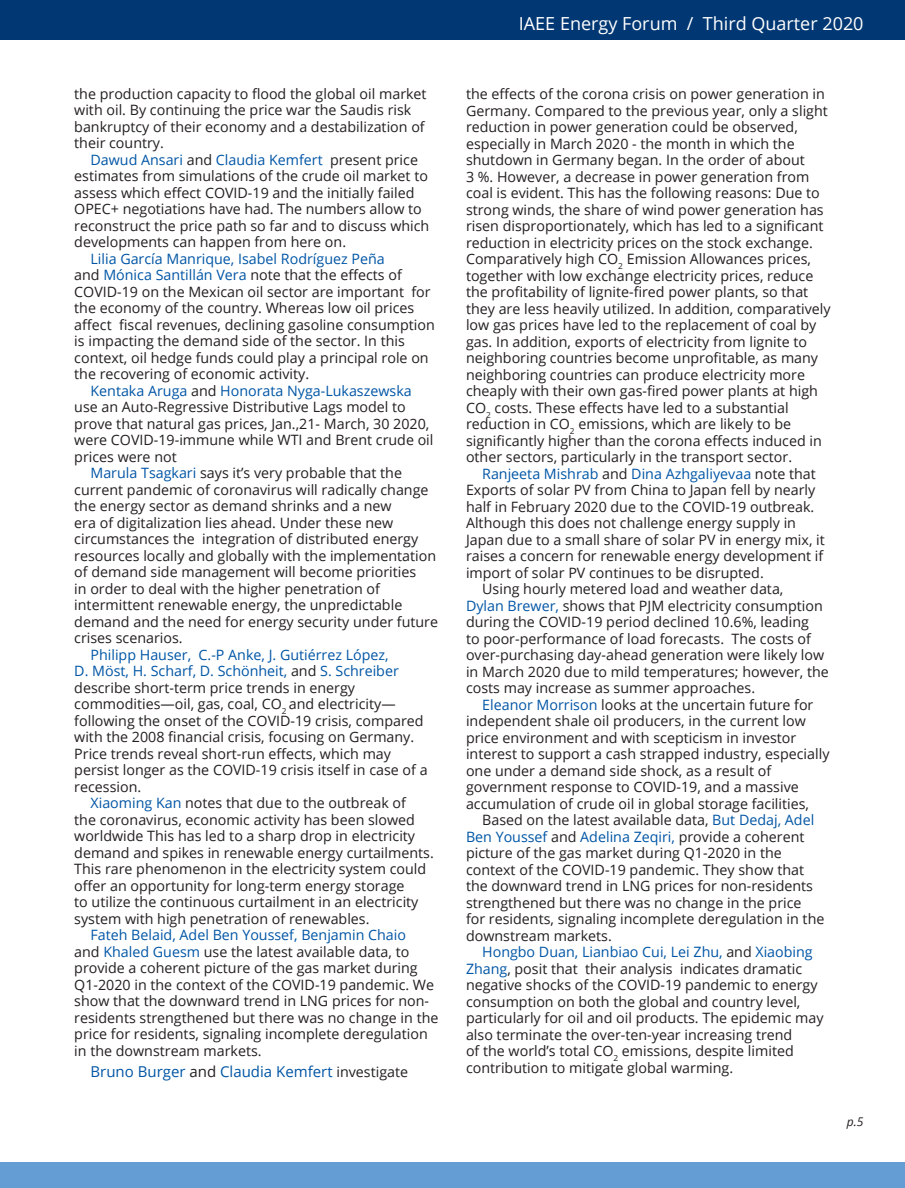
<style>
.page{position:relative;width:905px;height:1188px;background:#fff}
.page>*{position:absolute;margin:0;border:0;box-sizing:border-box;transform-origin:0 0}
.t1{font:18px "Open Sans";color:#fff}
.Body_Text_NEW{font:15px "Open Sans";color:#0155a5}
.Body_Text_NEW-2{font:14.25px/16.5px "Open Sans";color:#231f20}
.t2{font:italic 12px "Open Sans";color:#231f20}
.s1{color:#0155a5}
.s2{color:#231f20}
.s3{font-size:14.25px;color:#231f20}
</style>
<div class="page">
<div style="left:0;top:1162px;width:904px;height:26px;background:#639dd4"></div>
<div style="left:0;top:0;width:904px;height:40px;background:#013874"></div>
<p class="Body_Text_NEW-2" style="left:74px;top:85px;width:354px">the production capacity to flood the global oil market with oil. By continuing the price war the Saudis risk bankruptcy of their economy and a destabilization of their country.</p>
<p class="Body_Text_NEW-2" style="left:74px;top:151px;width:356px;text-indent:16px"><span class="s1">Dawud Ansari</span> and <span class="s1">Claudia Kemfert</span> present price estimates from simulations of the crude oil market to assess which effect COVID-19 and the initially failed OPEC+ negotiations have had. The numbers allow to reconstruct the price path so far and to discuss which developments can happen from here on.</p>
<p class="Body_Text_NEW-2" style="left:74px;top:250px;width:362px;text-indent:16px"><span class="s1">Lilia García Manrique, Isabel Rodríguez Peña<br></span>and <span class="s1">Mónica Santillán Vera</span> note that the effects of COVID-19 on the Mexican oil sector are important for the economy of the country. Whereas low oil prices affect fiscal revenues, declining gasoline consumption is impacting the demand side of the sector. In this context, oil hedge funds could play a principal role on the recovering of economic activity.</p>
<p class="Body_Text_NEW-2" style="left:74px;top:382px;width:361px;text-indent:16px"><span class="s1">Kentaka Aruga</span> and <span class="s1">Honorata Nyga-Lukaszewska </span>use an Auto-Regressive Distributive Lags model to prove that natural gas prices, Jan.,21- March, 30 2020, were COVID-19-immune while WTI and Brent crude oil prices were not</p>
<p class="Body_Text_NEW-2" style="left:74px;top:464px;width:365px;text-indent:16px"><span class="s1">Marula Tsagkari</span> says it’s very probable that the current pandemic of coronavirus will radically change the energy sector as demand shrinks and a new<br>era of digitalization lies ahead. Under these new circumstances the integration of distributed energy resources locally and globally with the implementation of demand side management will become priorities<br>in order to deal with the higher penetration of intermittent renewable energy, the unpredictable demand and the need for energy security under future crises scenarios.</p>
<p class="Body_Text_NEW-2" style="left:74px;top:646px;width:355px;text-indent:16px"><span class="s1">Philipp Hauser, C.-P Anke, J. Gutiérrez López,<br>D. Möst, H. Scharf, D. Schönheit,</span> and <span class="s1">S. Schreiber </span>describe short-term price trends in energy commodities—oil, gas, coal, CO<sub>2</sub> and electricity— following the onset of the COVID-19 crisis, compared with the 2008 financial crisis, focusing on Germany.<br>Price trends reveal short-run effects, which may persist longer as the COVID-19 crisis itself in case of a recession.</p>
<p class="Body_Text_NEW-2" style="left:74px;top:794px;width:361px;text-indent:16px"><span class="s1">Xiaoming Kan</span> notes that due to the outbreak of<br>the coronavirus, economic activity has been slowed worldwide This has led to a sharp drop in electricity demand and spikes in renewable energy curtailments.<br>This rare phenomenon in the electricity system could offer an opportunity for long-term energy storage<br>to utilize the continuous curtailment in an electricity system with high penetration of renewables.</p>
<p class="Body_Text_NEW-2" style="left:74px;top:926px;width:366px;text-indent:16px"><span class="s1">Fateh Belaid, Adel Ben Youssef, Benjamin Chaio<br></span>and <span class="s1">Khaled Guesm</span> use the latest available data, to provide a coherent picture of the gas market during Q1-2020 in the context of the COVID-19 pandemic. We show that the downward trend in LNG prices for non&shy;residents strengthened but there was no change in the price for residents, signaling incomplete deregulation in the downstream markets.</p>
<p class="Body_Text_NEW" style="left:90px;top:1061px;width:319px">Bruno Burger <span class="s2">and</span> Claudia Kemfert <span class="s3">investigate</span></p>
<p class="t1" style="left:519px;top:11px;width:346px">IAEE Energy Forum / Third Quarter 2020</p>
<p class="Body_Text_NEW-2" style="left:466px;top:86px;width:366px">the effects of the corona crisis on power generation in Germany. Compared to the previous year, only a slight reduction in power generation could be observed, especially in March 2020 - the month in which the shutdown in Germany began. In the order of about<br>3 %. However, a decrease in power generation from coal is evident. This has the following reasons: Due to strong winds, the share of wind power generation has risen disproportionately, which has led to a significant reduction in electricity prices on the stock exchange.<br>Comparatively high CO<sub>2</sub> Emission Allowances prices, together with low exchange electricity prices, reduce the profitability of lignite-fired power plants, so that they are less heavily utilized. In addition, comparatively low gas prices have led to the replacement of coal by gas. In addition, exports of electricity from lignite to neighboring countries become unprofitable, as many neighboring countries can produce electricity more cheaply with their own gas-fired power plants at high CO<sub>2</sub> costs. These effects have led to a substantial reduction in CO<sub>2</sub> emissions, which are likely to be significantly higher than the corona effects induced in other sectors, particularly in the transport sector.</p>
<p class="Body_Text_NEW-2" style="left:466px;top:465px;width:360px;text-indent:16px"><span class="s1">Ranjeeta Mishrab</span> and <span class="s1">Dina Azhgaliyevaa</span> note that Exports of solar PV from China to Japan fell by nearly half in February 2020 due to the COVID-19 outbreak.<br>Although this does not challenge energy supply in Japan due to a small share of solar PV in energy mix, it raises a concern for renewable energy development if import of solar PV continues to be disrupted.</p>
<p class="Body_Text_NEW-2" style="left:466px;top:581px;width:364px;text-indent:16px">Using hourly metered load and weather data,<br><span class="s1">Dylan Brewer,</span> shows that PJM electricity consumption during the COVID-19 period declined 10.6%, leading<br>to poor-performance of load forecasts. The costs of over-purchasing day-ahead generation were likely low in March 2020 due to mild temperatures; however, the costs may increase as summer approaches.</p>
<p class="Body_Text_NEW-2" style="left:466px;top:696px;width:365px;text-indent:16px"><span class="s1">Eleanor Morrison</span> looks at the uncertain future for independent shale oil producers, in the current low price environment and with scepticism in investor interest to support a cash strapped industry, especially one under a demand side shock, as a result of government response to COVID-19, and a massive accumulation of crude oil in global storage facilities,</p>
<p class="Body_Text_NEW-2" style="left:466px;top:812px;width:360px;text-indent:16px">Based on the latest available data, <span class="s1">But Dedaj, Adel Ben Youssef</span> and <span class="s1">Adelina Zeqiri,</span> provide a coherent picture of the gas market during Q1-2020 in the context of the COVID-19 pandemic. They show that the downward trend in LNG prices for non-residents strengthened but there was no change in the price<br>for residents, signaling incomplete deregulation in the downstream markets.</p>
<p class="Body_Text_NEW-2" style="left:466px;top:944px;width:359px;text-indent:16px"><span class="s1">Hongbo Duan, Lianbiao Cui, Lei Zhu,</span> and <span class="s1">Xiaobing Zhang</span>, posit that their analysis indicates dramatic negative shocks of the COVID-19 pandemic to energy consumption on both the global and country level, particularly for oil and oil products. The epidemic may also terminate the over-ten-year increasing trend<br>of the world’s total CO<sub>2</sub> emissions, despite limited contribution to mitigate global warming.</p>
<p class="t2" style="left:847px;top:1114px;width:18px">p.5</p>
</div>
